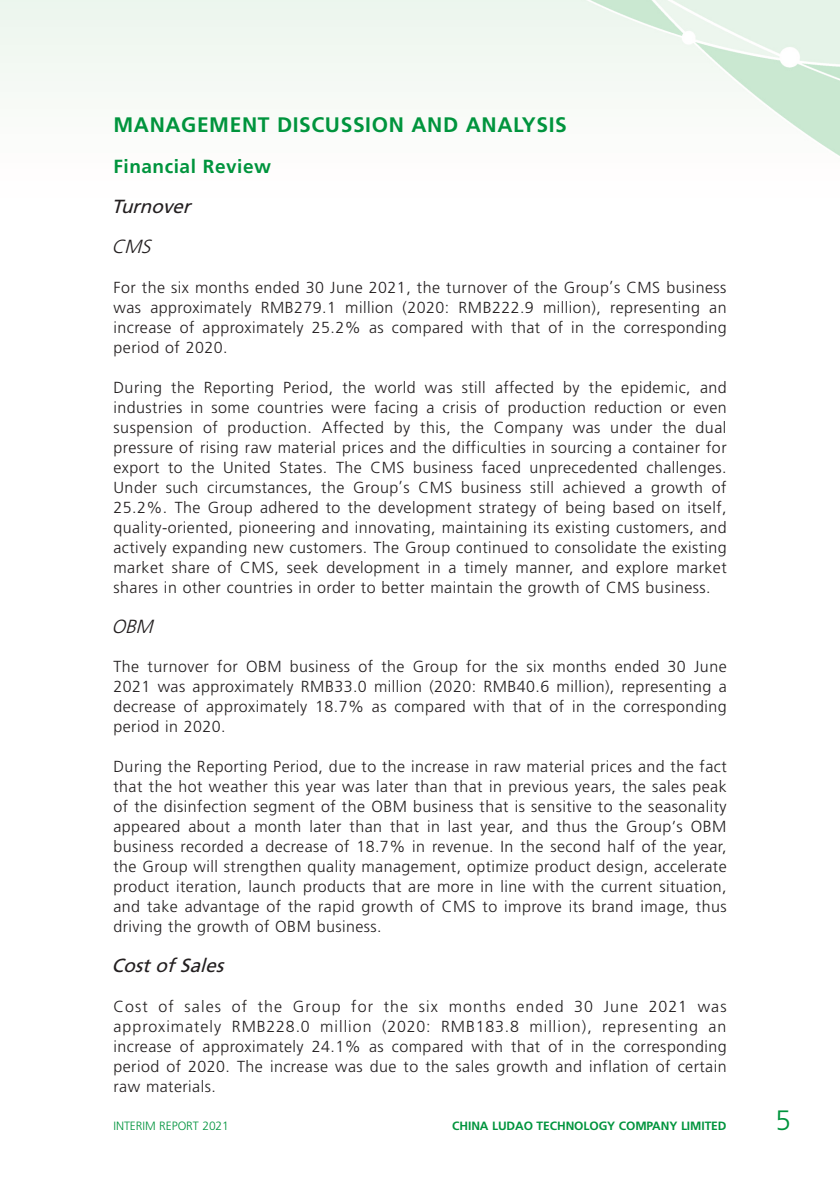
<style>
.page{position:relative;width:840px;height:1191px;background:#fff}
.page>*{position:absolute;margin:0;border:0;box-sizing:border-box;transform-origin:0 0}
.t1{font:300 28px "Frutiger LT Std";color:#00943d}
.t2{font:700 21px "Frutiger LT Std";letter-spacing:.03em;color:#00943d}
.t3{font:italic 19px "Frutiger LT Std";color:#231f20}
.t4{font:700 19px "Frutiger LT Std";letter-spacing:.03em;color:#00943d}
.t5{font:italic 300 19px "Frutiger LT Std";color:#231f20}
.t6{font:300 16px/20px "Frutiger LT Std";letter-spacing:.03em;color:#231f20;text-align:justify}
.t7{font:700 12px "Frutiger LT Std";letter-spacing:-.005em;color:#00943d}
.t8{font:300 12px "Frutiger LT Std";letter-spacing:-.005em;color:#00943d}
</style>
<div class="page">
<img style="left:0;top:0;width:839px;height:156px">
<h2 class="t2" style="left:113px;top:113px;width:454px">MANAGEMENT DISCUSSION AND ANALYSIS</h2>
<p class="t4" style="left:113px;top:155px;width:159px">Financial Review</p>
<p class="t3" style="left:111px;top:195px;width:86px">Turnover</p>
<p class="t5" style="left:111px;top:236px;width:46px">CMS</p>
<p class="t6" style="left:113px;top:277px;width:614px">For the six months ended 30 June 2021, the turnover of the Group’s CMS business was approximately RMB279.1 million (2020: RMB222.9 million), representing an increase of approximately 25.2% as compared with that of in the corresponding period of 2020.</p>
<p class="t6" style="left:113px;top:377px;width:614px">During the Reporting Period, the world was still affected by the epidemic, and industries in some countries were facing a crisis of production reduction or even suspension of production. Affected by this, the Company was under the dual pressure of rising raw material prices and the difficulties in sourcing a container for export to the United States. The CMS business faced unprecedented challenges.<br>Under such circumstances, the Group’s CMS business still achieved a growth of 25.2%. The Group adhered to the development strategy of being based on itself, quality-oriented, pioneering and innovating, maintaining its existing customers, and actively expanding new customers. The Group continued to consolidate the existing market share of CMS, seek development in a timely manner, and explore market shares in other countries in order to better maintain the growth of CMS business.</p>
<p class="t5" style="left:111px;top:615px;width:48px">OBM</p>
<p class="t6" style="left:113px;top:657px;width:614px">The turnover for OBM business of the Group for the six months ended 30 June 2021 was approximately RMB33.0 million (2020: RMB40.6 million), representing a decrease of approximately 18.7% as compared with that of in the corresponding period in 2020.</p>
<p class="t6" style="left:113px;top:757px;width:614px">During the Reporting Period, due to the increase in raw material prices and the fact that the hot weather this year was later than that in previous years, the sales peak of the disinfection segment of the OBM business that is sensitive to the seasonality appeared about a month later than that in last year, and thus the Group’s OBM business recorded a decrease of 18.7% in revenue. In the second half of the year, the Group will strengthen quality management, optimize product design, accelerate product iteration, launch products that are more in line with the current situation, and take advantage of the rapid growth of CMS to improve its brand image, thus driving the growth of OBM business.</p>
<p class="t3" style="left:111px;top:954px;width:119px">CostofSales</p>
<p class="t6" style="left:113px;top:996px;width:614px">Cost of sales of the Group for the six months ended 30 June 2021 was approximately RMB228.0 million (2020: RMB183.8 million), representing an increase of approximately 24.1% as compared with that of in the corresponding period of 2020. The increase was due to the sales growth and inflation of certain raw materials.</p>
<p class="t8" style="left:113px;top:1119px;width:117px">INTERIM REPORT 2021</p>
<p class="t7" style="left:452px;top:1118px;width:276px">CHINA LUDAO TECHNOLOGY COMPANY LIMITED</p>
<h1 class="t1" style="left:775px;top:1104px;width:17px">5</h1>
</div>
